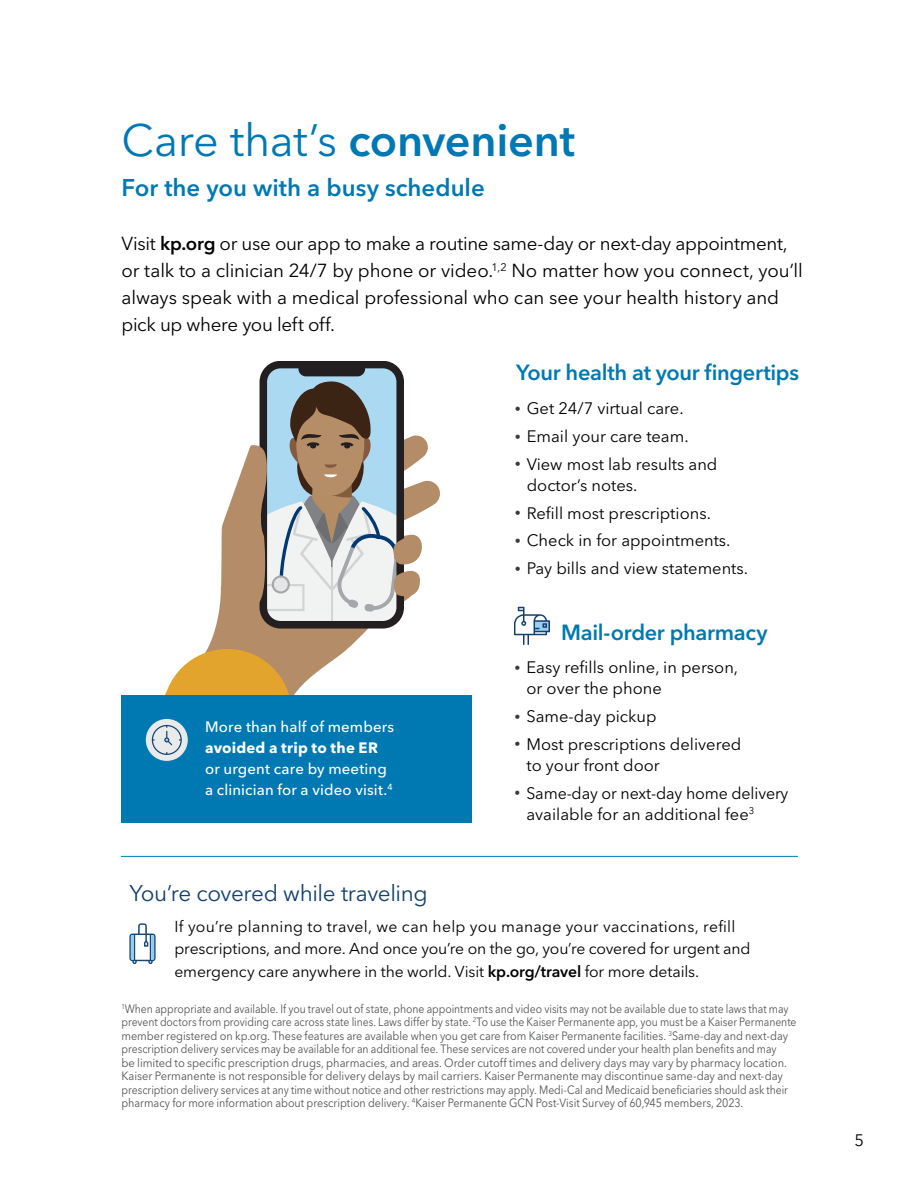
<style>
.page{position:relative;width:918px;height:1188px;background:#fff}
.page>*{position:absolute;margin:0;border:0;box-sizing:border-box;transform-origin:0 0}
.t1{font:45px "Avenir Next LT Pro";letter-spacing:-.01em;color:#0078b4}
.t2{font:600 24px "Avenir Next LT Pro";color:#0079b3}
.t3{font:22.5px "Avenir Next LT Pro";letter-spacing:-.02em;color:#12406f}
.t4{font:600 21.75px "Avenir Next LT Pro";letter-spacing:-.015em;color:#0079b3}
.t5{font:18.75px/27px "Avenir Next LT Pro";letter-spacing:-.01em;color:#000}
.t6{font:16.5px/21px "Avenir Next LT Pro";color:#000}
.t7{font:15.75px/22.5px "Avenir Next LT Pro";letter-spacing:-.01em;color:#000}
.t8{font:500 15px/21px "Avenir Next LT Pro";letter-spacing:.01em;color:#fff}
.t9{font:700 15px "Avenir Next LT Pro";letter-spacing:.015em;color:#fff}
.t10{font:12px/13.5px "Avenir Next LT Pro";letter-spacing:-.005em;color:#535454;scale:.87 1}
.s1{font-weight:600}
.s2{font-size:12px;color:#393a39}
</style>
<div class="page">
<svg style="left:129px;top:923px;width:27px;height:41px"></svg>
<div style="left:298px;top:361px;width:67px;height:15px;background:#231f20;border-radius:7px"></div>
<div style="left:122px;top:696px;width:350px;height:127px;background:#0079b3"></div>
<svg style="left:146px;top:719px;width:42px;height:42px"></svg>
<svg style="left:142px;top:365px;width:298px;height:394px"></svg>
<svg style="left:514px;top:607px;width:36px;height:38px"></svg>
<hr style="left:121px;top:856px;width:677px;height:1px;background:#0079b3">
<h1 class="t1" style="left:122px;top:113px;width:455px">Care that’s <span class="s1">convenient</span></h1>
<h2 class="t2" style="left:122px;top:173px;width:365px">For the you with a busy schedule</h2>
<p class="t5" style="left:122px;top:230px;width:683px">Visit <span class="s1">kp.org</span> or use our app to make a routine same-day or next-day appointment, or talk to a clinician 24/7 by phone or video.<sup>1,2</sup> No matter how you connect, you’ll always speak with a medical professional who can see your health history and pick up where you left off.</p>
<h3 class="t4" style="left:516px;top:359px;width:285px">Your health at your fingertips</h3>
<h3 class="t6" style="left:515px;top:398px;width:170px"><span class="s2">•</span> Get 24/7 virtual care.</h3>
<h3 class="t6" style="left:515px;top:426px;width:175px"><span class="s2">•</span> Email your care team.</h3>
<h3 class="t6" style="left:527px;top:454px;width:192px;text-indent:-12px"><span class="s2">•</span> View most lab results and doctor’s notes.</h3>
<h3 class="t6" style="left:515px;top:503px;width:198px"><span class="s2">•</span> Refill most prescriptions.</h3>
<h3 class="t6" style="left:515px;top:530px;width:217px"><span class="s2">•</span> Check in for appointments.</h3>
<h3 class="t6" style="left:515px;top:558px;width:235px"><span class="s2">•</span> Pay bills and view statements.</h3>
<p class="t8" style="left:205px;top:716px;width:191px">More than half of members</p>
<p class="t9" style="left:205px;top:739px;width:174px">avoided a trip to the ER</p>
<p class="t8" style="left:205px;top:758px;width:189px">or urgent care by meeting a clinician for a video visit.<sup>4</sup></p>
<h3 class="t3" style="left:129px;top:880px;width:300px">You’re covered while traveling</h3>
<h3 class="t4" style="left:561px;top:619px;width:208px">Mail-order pharmacy</h3>
<h3 class="t6" style="left:526px;top:657px;width:213px;text-indent:-12px"><span class="s2">•</span> Easy refills online, in person, or over the phone</h3>
<h3 class="t6" style="left:514px;top:706px;width:144px"><span class="s2">•</span> Same-day pickup</h3>
<h3 class="t6" style="left:526px;top:734px;width:216px;text-indent:-12px"><span class="s2">•</span> Most prescriptions delivered to your front door</h3>
<h3 class="t6" style="left:526px;top:782px;width:263px;text-indent:-12px"><span class="s2">•</span> Same-day or next-day home delivery available for an additional fee<sup>3</sup></h3>
<h3 class="t7" style="left:174px;top:915px;width:577px">If you’re planning to travel, we can help you manage your vaccinations, refill prescriptions, and more. And once you’re on the go, you’re covered for urgent and emergency care anywhere in the world. Visit <span class="s1">kp.org/travel</span> for more details.</h3>
<p class="t10" style="left:122px;top:1002px;width:777px"><sup>1</sup>When appropriate and available. If you travel out of state, phone appointments and video visits may not be available due to state laws that may prevent doctors from providing care across state lines. Laws differ by state. <sup>2</sup>To use the Kaiser Permanente app, you must be a Kaiser Permanente member registered on kp.org. These features are available when you get care from Kaiser Permanente facilities. <sup>3</sup>Same-day and next-day prescription delivery services may be available for an additional fee. These services are not covered under your health plan benefits and may<br>be limited to specific prescription drugs, pharmacies, and areas. Order cutoff times and delivery days may vary by pharmacy location.<br>Kaiser Permanente is not responsible for delivery delays by mail carriers. Kaiser Permanente may discontinue same-day and next-day prescription delivery services at any time without notice and other restrictions may apply. Medi-Cal and Medicaid beneficiaries should ask their pharmacy for more information about prescription delivery. <sup>4</sup>Kaiser Permanente GCN Post-Visit Survey of 60,945 members, 2023.</p>
<h3 class="t6" style="left:854px;top:1130px;width:11px">5</h3>
</div>
